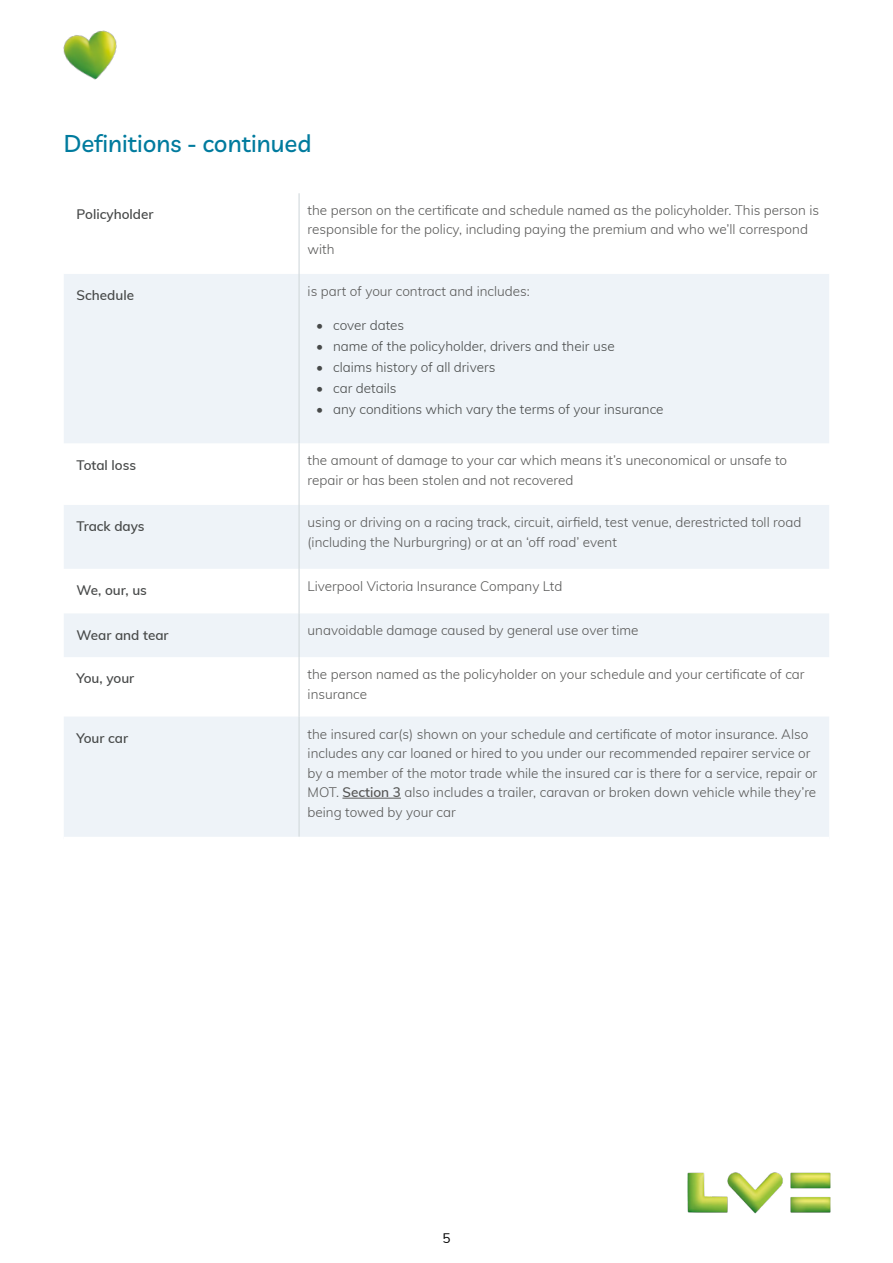
<style>
.page{position:relative;width:893px;height:1263px;background:#fff}
.page>*{position:absolute;margin:0;border:0;box-sizing:border-box;transform-origin:0 0}
.t1{font:500 24px "Livvic";color:#007b9e}
.t2{font:300 13.5px/19.5px "Muli";color:#575756}
.t3{font:300 13.5px "Muli";color:#474949}
.t4{font:600 13.5px "Muli";color:#474949}
.t5{font:13.5px "Muli";color:#000}
.s1{font-weight:600}
</style>
<div class="page">
<img style="left:687px;top:1172px;width:144px;height:42px">
<img style="left:63px;top:30px;width:54px;height:50px">
<div style="left:64px;top:274px;width:765px;height:169px;background:#eef3f8"></div>
<div style="left:64px;top:505px;width:765px;height:64px;background:#eef3f8"></div>
<div style="left:64px;top:614px;width:765px;height:43px;background:#eef3f8"></div>
<div style="left:64px;top:717px;width:765px;height:120px;background:#eef3f8"></div>
<hr style="left:298px;top:193px;width:2px;height:81px;background:#d2d9dc">
<hr style="left:298px;top:274px;width:2px;height:169px;background:#d2d9dc">
<hr style="left:298px;top:443px;width:2px;height:62px;background:#d2d9dc">
<hr style="left:298px;top:505px;width:2px;height:64px;background:#d2d9dc">
<hr style="left:298px;top:569px;width:2px;height:44px;background:#d2d9dc">
<hr style="left:298px;top:613px;width:2px;height:44px;background:#d2d9dc">
<hr style="left:298px;top:657px;width:2px;height:59px;background:#d2d9dc">
<hr style="left:298px;top:716px;width:2px;height:121px;background:#d2d9dc">
<hr style="left:342px;top:798px;width:59px;height:1px;background:#575756">
<h1 class="t1" style="left:64px;top:125px;width:249px">Definitions - continued</h1>
<p class="t4" style="left:77px;top:204px;width:79px">Policyholder</p>
<p class="t2" style="left:308px;top:199px;width:513px">the person on the certificate and schedule named as the policyholder. This person is responsible for the policy, including paying the premium and who we’ll correspond with</p>
<p class="t4" style="left:77px;top:286px;width:59px">Schedule</p>
<p class="t2" style="left:308px;top:281px;width:224px">is part of your contract and includes:</p>
<p class="t3" style="left:316px;top:315px;width:90px">• cover dates</p>
<p class="t3" style="left:316px;top:336px;width:300px">• name of the policyholder, drivers and their use</p>
<p class="t3" style="left:316px;top:357px;width:181px">• claims history of all drivers</p>
<p class="t3" style="left:316px;top:378px;width:82px">• car details</p>
<p class="t3" style="left:316px;top:399px;width:349px">• any conditions which vary the terms of your insurance</p>
<p class="t4" style="left:77px;top:455px;width:61px">Total loss</p>
<p class="t2" style="left:308px;top:450px;width:481px">the amount of damage to your car which means it’s uneconomical or unsafe to repair or has been stolen and not recovered</p>
<p class="t4" style="left:77px;top:517px;width:70px">Track days</p>
<p class="t2" style="left:308px;top:512px;width:495px">using or driving on a racing track, circuit, airfield, test venue, derestricted toll road (including the Nurburgring) or at an ‘off road’ event</p>
<p class="t4" style="left:77px;top:580px;width:72px">We, our, us</p>
<p class="t2" style="left:308px;top:576px;width:256px">Liverpool Victoria Insurance Company Ltd</p>
<p class="t4" style="left:77px;top:625px;width:94px">Wear and tear</p>
<p class="t2" style="left:308px;top:620px;width:332px">unavoidable damage caused by general use over time</p>
<p class="t4" style="left:77px;top:669px;width:59px">You, your</p>
<p class="t2" style="left:308px;top:664px;width:499px">the person named as the policyholder on your schedule and your certificate of car insurance</p>
<p class="t4" style="left:77px;top:728px;width:53px">Your car</p>
<p class="t2" style="left:308px;top:723px;width:511px">the insured car(s) shown on your schedule and certificate of motor insurance. Also includes any car loaned or hired to you under our recommended repairer service or by a member of the motor trade while the insured car is there for a service, repair or MOT. <span class="s1">Section 3</span> also includes a trailer, caravan or broken down vehicle while they’re being towed by your car</p>
<p class="t5" style="left:442px;top:1228px;width:10px">5</p>
</div>
